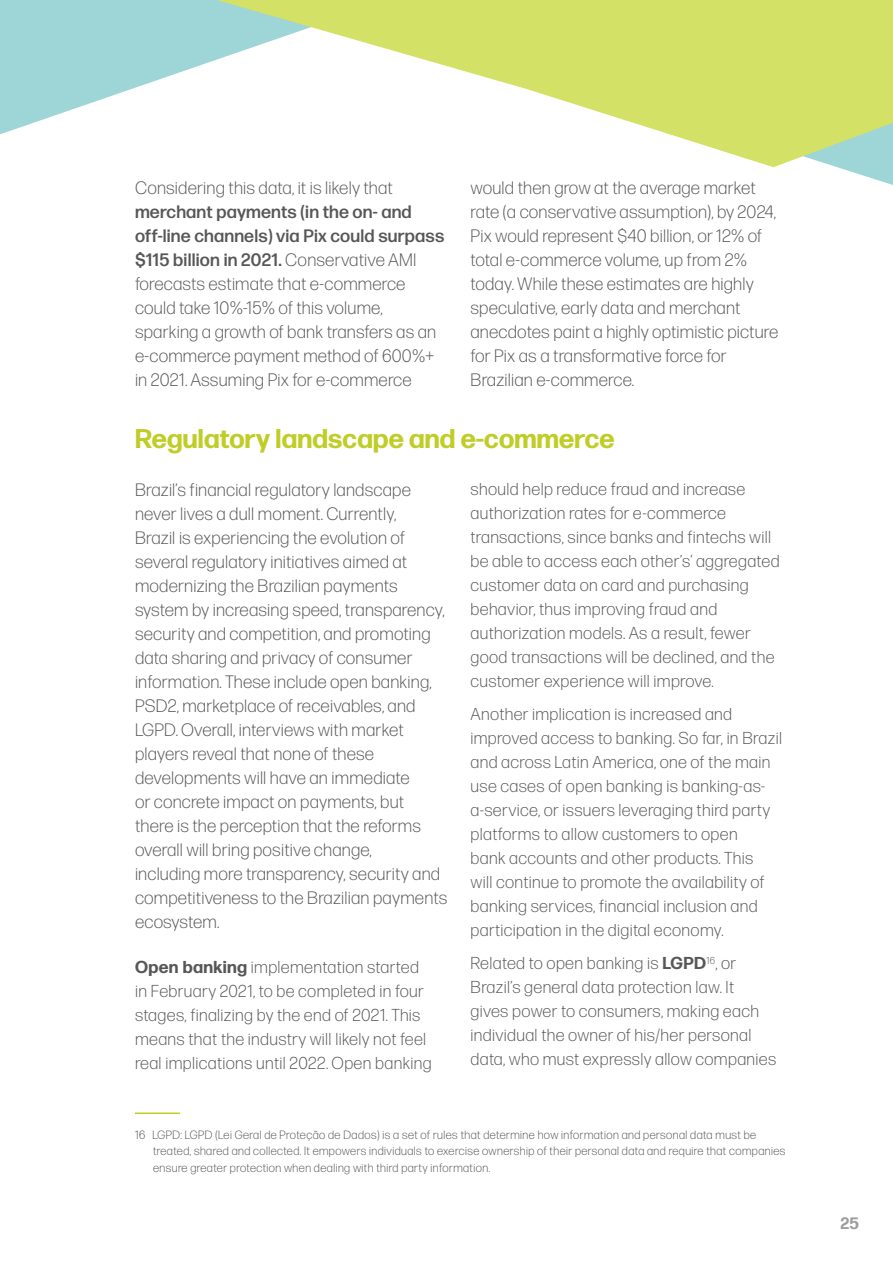
<style>
.page{position:relative;width:893px;height:1263px;background:#fff}
.page>*{position:absolute;margin:0;border:0;box-sizing:border-box;transform-origin:0 0}
.t1{font:700 27px "Forma DJR Deck";letter-spacing:.01em;color:#bfcd26}
.t2{font:300 18px/24px "Forma DJR Text";letter-spacing:.01em;color:#575757}
.t3{font:300 17.25px/24px "Forma DJR Text";letter-spacing:.02em;color:#575757}
.t4{font:700 16.5px "Forma DJR Text";color:#9d9d9d}
.t5{font:300 12px/16.5px "Forma DJR Deck";letter-spacing:.04em;color:#575757}
.s1{font-weight:500}
.s2{font-weight:700}
</style>
<div class="page">
<hr style="left:135px;top:1112px;width:45px;height:2px;background:#bfcd26">
<svg style="left:773px;top:167px;width:120px;height:18px"></svg>
<svg style="left:0;top:0;width:217px;height:135px;fill:#9ed5d6"></svg>
<svg style="left:217px;top:0;width:676px;height:167px;fill:#d4e167"></svg>
<p class="t2" style="left:135px;top:175px;width:259px">Considering this data, it is likely that</p>
<p class="t2" style="left:135px;top:199px;width:311px"><span class="s1">merchant payments (in the on- and off-line channels) via Pix could surpass $115 billion in 2021.</span> Conservative AMI forecasts estimate that e-commerce could take 10%-15% of this volume, sparking a growth of bank transfers as an e-commerce payment method of 600%+ in 2021. Assuming Pix for e-commerce</p>
<p class="t2" style="left:470px;top:175px;width:309px">would then grow at the average market rate (a conservative assumption), by 2024, Pix would represent $40 billion, or 12% of total e-commerce volume, up from 2% today. While these estimates are highly speculative, early data and merchant anecdotes paint a highly optimistic picture for Pix as a transformative force for Brazilian e-commerce.</p>
<h1 class="t1" style="left:135px;top:421px;width:481px">Regulatory landscape and e-commerce</h1>
<p class="t2" style="left:135px;top:477px;width:314px">Brazil’s financial regulatory landscape never lives a dull moment. Currently,<br>Brazil is experiencing the evolution of several regulatory initiatives aimed at modernizing the Brazilian payments system by increasing speed, transparency, security and competition, and promoting data sharing and privacy of consumer information. These include open banking, PSD2, marketplace of receivables, and LGPD. Overall, interviews with market players reveal that none of these developments will have an immediate<br>or concrete impact on payments, but<br>there is the perception that the reforms overall will bring positive change,<br>including more transparency, security and competitiveness to the Brazilian payments ecosystem.</p>
<p class="t3" style="left:135px;top:954px;width:298px"><span class="s2">Open banking</span> implementation started in February 2021, to be completed in four stages, finalizing by the end of 2021. This means that the industry will likely not feel real implications until 2022. Open banking</p>
<p class="t3" style="left:470px;top:477px;width:311px">should help reduce fraud and increase authorization rates for e-commerce transactions, since banks and fintechs will be able to access each other’s’ aggregated customer data on card and purchasing behavior, thus improving fraud and authorization models. As a result, fewer good transactions will be declined, and the customer experience will improve.</p>
<p class="t3" style="left:470px;top:702px;width:313px">Another implication is increased and improved access to banking. So far, in Brazil and across Latin America, one of the main use cases of open banking is banking-as&shy;a-service, or issuers leveraging third party platforms to allow customers to open<br>bank accounts and other products. This<br>will continue to promote the availability of banking services, financial inclusion and participation in the digital economy.</p>
<p class="t3" style="left:470px;top:951px;width:307px">Related to open banking is <span class="s2">LGPD</span><sup>16</sup>, or Brazil’s general data protection law. It gives power to consumers, making each individual the owner of his/her personal data, who must expressly allow companies</p>
<p class="t5" style="left:153px;top:1126px;width:634px;text-indent:-18px">16 LGPD: LGPD (Lei Geral de Proteção de Dados) is a set of rules that determine how information and personal data must be treated, shared and collected. It empowers individuals to exercise ownership of their personal data and require that companies ensure greater protection when dealing with third party information.</p>
<p class="t4" style="left:840px;top:1212px;width:20px">25</p>
</div>
